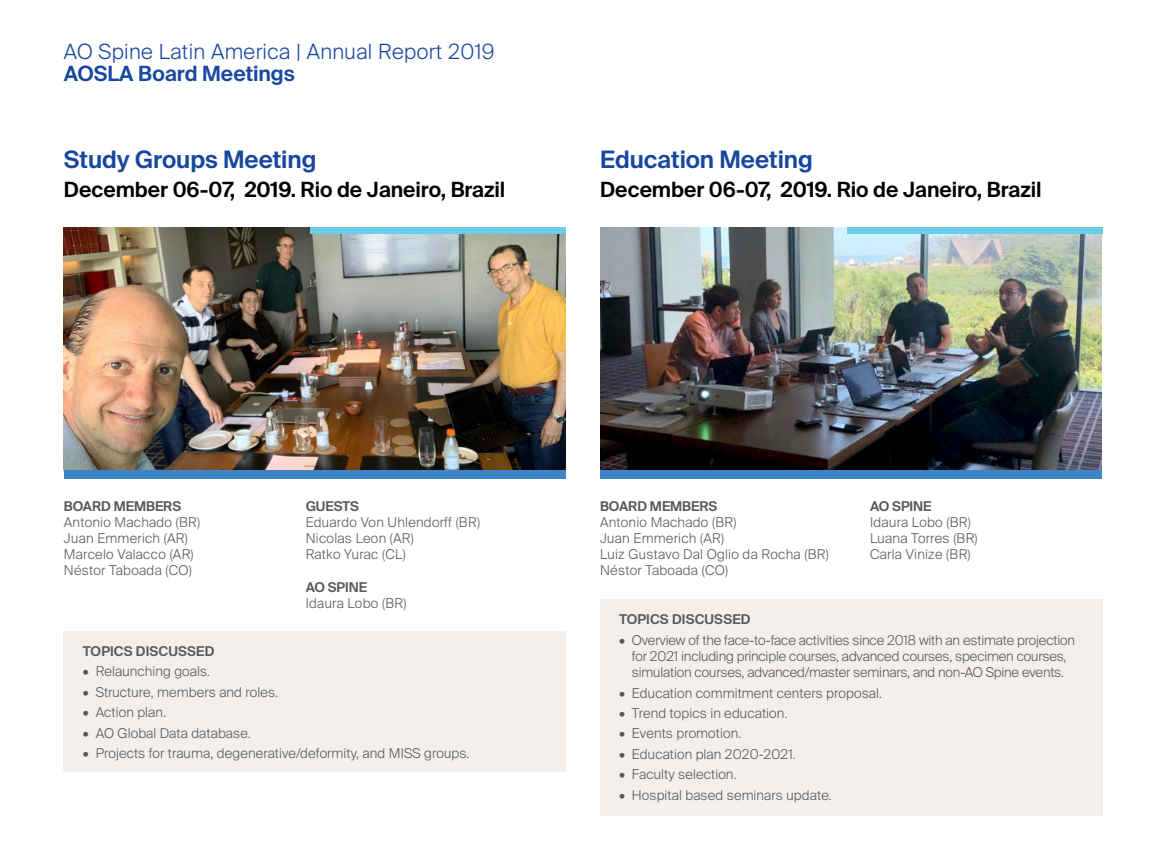
<style>
.page{position:relative;width:1166px;height:868px;background:#fff}
.page>*{position:absolute;margin:0;border:0;box-sizing:border-box;transform-origin:0 0}
.t1{font:600 24px "Suisse Intl";letter-spacing:-.005em;color:#17479e}
.t2{font:600 21px "Suisse Intl";letter-spacing:-.005em;color:#000}
.t3{font:300 21px "Suisse Intl";letter-spacing:.02em;color:#17479e}
.t4{font:600 21px "Suisse Intl";letter-spacing:-.005em;color:#17479e}
.t5{font:300 13.5px/16.2px "Suisse Intl";letter-spacing:.01em;color:#58595b}
.t6{font:300 13.5px/16.2px "Suisse Intl";letter-spacing:-.01em;color:#58595b;text-align:center}
.t7{font:600 13.5px "Suisse Intl";letter-spacing:-.005em;color:#58595b}
</style>
<div class="page">
<img style="left:64px;top:228px;width:501px;height:242px">
<div style="left:310px;top:228px;width:256px;height:6px;background:#6acdea"></div>
<div style="left:64px;top:470px;width:501px;height:9px;background:#3d85c6"></div>
<div style="left:64px;top:630px;width:502px;height:141px;background:#f2efec"></div>
<div style="left:600px;top:599px;width:501px;height:216px;background:#f2efec"></div>
<img style="left:600px;top:228px;width:501px;height:242px">
<div style="left:846px;top:228px;width:255px;height:6px;background:#6acdea"></div>
<div style="left:600px;top:470px;width:501px;height:9px;background:#3d85c6"></div>
<h2 class="t3" style="left:64px;top:39px;width:432px">AO Spine Latin America | Annual Report 2019</h2>
<h2 class="t4" style="left:64px;top:62px;width:232px">AOSLA Board Meetings</h2>
<h1 class="t1" style="left:64px;top:145px;width:254px">Study Groups Meeting</h1>
<h2 class="t2" style="left:64px;top:177px;width:443px">December 06-07, 2019. Rio de Janeiro, Brazil</h2>
<h1 class="t1" style="left:600px;top:145px;width:214px">Education Meeting</h1>
<h2 class="t2" style="left:600px;top:177px;width:443px">December 06-07, 2019. Rio de Janeiro, Brazil</h2>
<p class="t7" style="left:64px;top:498px;width:119px">BOARD MEMBERS</p>
<p class="t5" style="left:64px;top:514px;width:138px">Antonio Machado (BR)<br>Juan Emmerich (AR)<br>Marcelo Valacco (AR)<br>Néstor Taboada (CO)</p>
<p class="t7" style="left:305px;top:498px;width:55px">GUESTS</p>
<p class="t5" style="left:305px;top:514px;width:176px">Eduardo Von Uhlendorff (BR)<br>Nicolas Leon (AR)<br>Ratko Yurac (CL)</p>
<p class="t7" style="left:305px;top:579px;width:63px">AO SPINE</p>
<p class="t5" style="left:305px;top:595px;width:102px">Idaura Lobo (BR)</p>
<p class="t7" style="left:83px;top:643px;width:133px">TOPICS DISCUSSED</p>
<p class="t5" style="left:83px;top:663px;width:129px">• Relaunching goals.</p>
<p class="t5" style="left:83px;top:684px;width:197px">• Structure, members and roles.</p>
<p class="t5" style="left:83px;top:704px;width:85px">• Action plan.</p>
<p class="t5" style="left:83px;top:725px;width:169px">• AO Global Data database.</p>
<p class="t5" style="left:83px;top:745px;width:388px">• Projects for trauma, degenerative/deformity, and MISS groups.</p>
<p class="t7" style="left:600px;top:498px;width:119px">BOARD MEMBERS</p>
<p class="t5" style="left:600px;top:514px;width:230px">Antonio Machado (BR)<br>Juan Emmerich (AR)<br>Luiz Gustavo Dal Oglio da Rocha (BR)<br>Néstor Taboada (CO)</p>
<p class="t7" style="left:619px;top:611px;width:133px">TOPICS DISCUSSED</p>
<p class="t6" style="left:619px;top:631px;width:457px">• Overview of the face-to-face activities since 2018 with an estimate projection for 2021 including principle courses, advanced courses, specimen courses, simulation courses, advanced/master seminars, and non-AO Spine events.</p>
<p class="t5" style="left:619px;top:684px;width:264px">• Education commitment centers proposal.</p>
<p class="t5" style="left:619px;top:705px;width:170px">• Trend topics in education.</p>
<p class="t5" style="left:619px;top:725px;width:124px">• Events promotion.</p>
<p class="t5" style="left:619px;top:746px;width:178px">• Education plan 2020-2021.</p>
<p class="t5" style="left:619px;top:766px;width:119px">• Faculty selection.</p>
<p class="t5" style="left:619px;top:787px;width:214px">• Hospital based seminars update.</p>
<p class="t7" style="left:869px;top:498px;width:63px">AO SPINE</p>
<p class="t5" style="left:869px;top:514px;width:109px">Idaura Lobo (BR)<br>Luana Torres (BR)<br>Carla Vinize (BR)</p>
</div>
